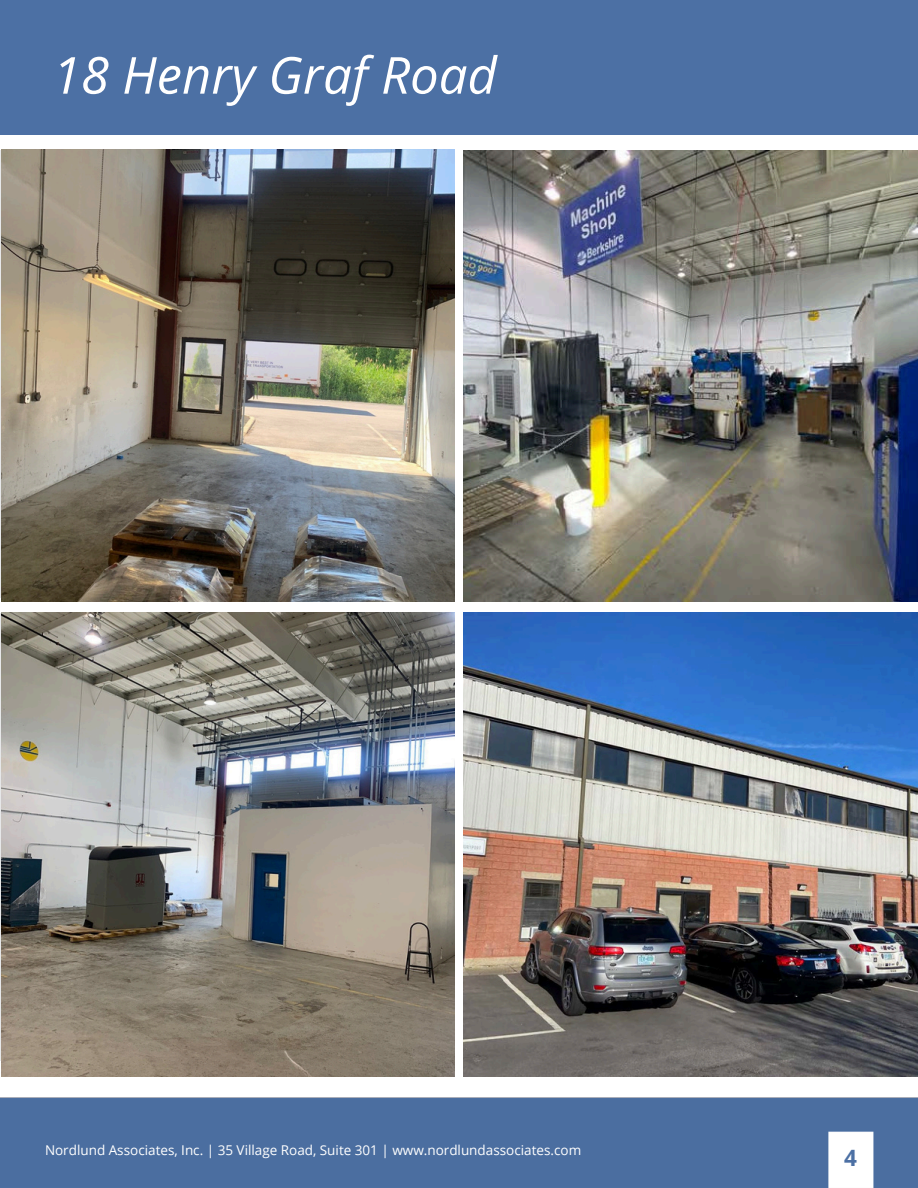
<style>
.page{position:relative;width:918px;height:1188px;background:#fff}
.page>*{position:absolute;margin:0;border:0;box-sizing:border-box;transform-origin:0 0}
.t1{font:italic 51px "Open Sans";color:#fff}
.t2{font:700 22.5px "Open Sans";color:#4c70a4}
.t3{font:13.5px "Open Sans";color:#fff}
</style>
<div class="page">
<div style="left:0;top:0;width:918px;height:135px;background:#4c70a4"></div>
<img style="left:1px;top:149px;width:454px;height:452px">
<img style="left:464px;top:612px;width:454px;height:465px">
<img style="left:464px;top:150px;width:454px;height:451px">
<img style="left:1px;top:612px;width:454px;height:465px">
<div style="left:0;top:1097px;width:918px;height:91px;background:#4b6ea0"></div>
<p class="t1" style="left:53px;top:39px;width:446px">18 Henry Graf Road</p>
<p class="t3" style="left:45px;top:1140px;width:538px">Nordlund Associates, Inc. | 35 Village Road, Suite 301 | www.nordlundassociates.com</p>
<p class="t2" style="left:844px;top:1142px;width:14px">4</p>
</div>
